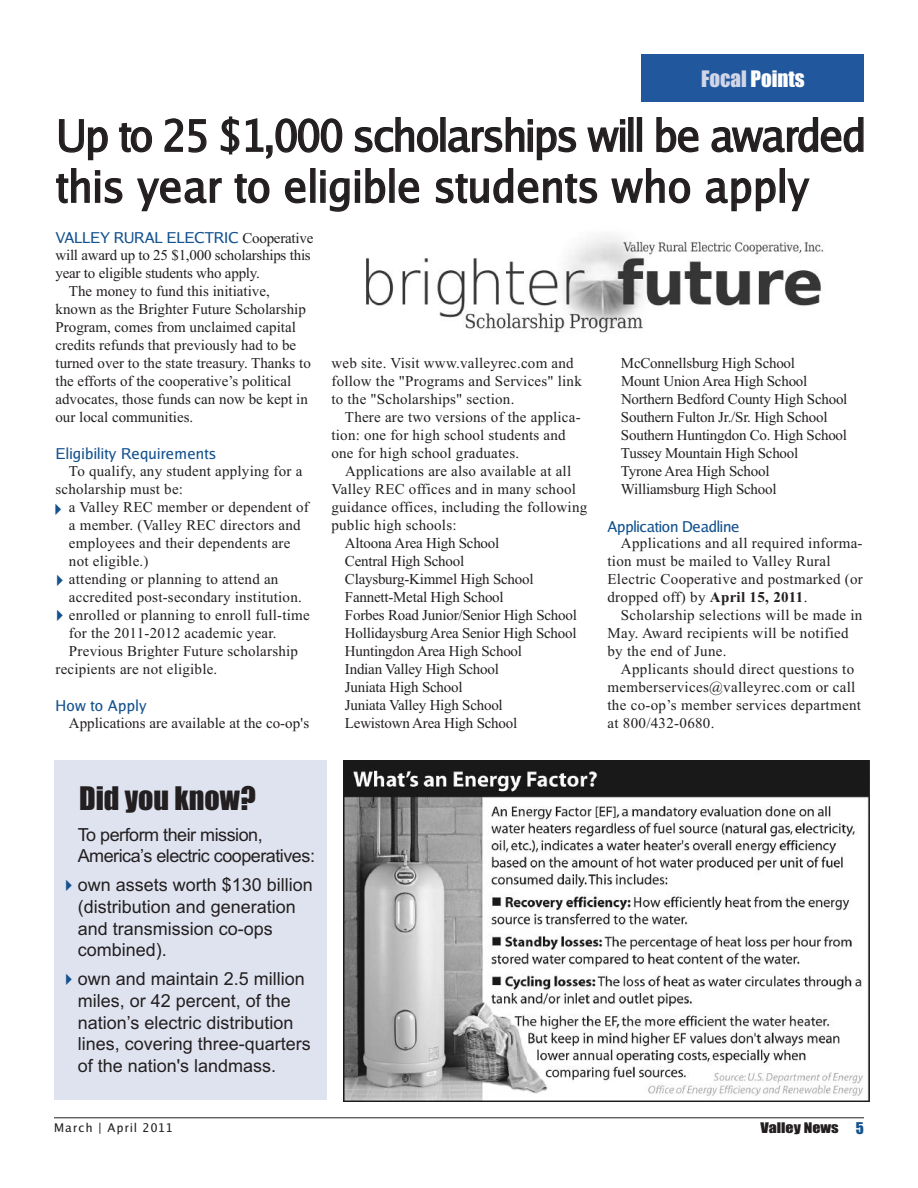
<style>
.page{position:relative;width:918px;height:1188px;background:#fff}
.page>*{position:absolute;margin:0;border:0;box-sizing:border-box;transform-origin:0 0}
.t1{font:43.5px/51px "Luxi Sans";letter-spacing:.005em;color:#231f20}
.t2{font:30px "Impact";color:#231f20}
.t3{font:21px "Impact";color:#fff}
.t4{font:18px/21.6px "Arial";color:#231f20}
.t5{font:18px/21.6px "Arial";letter-spacing:-.03em;color:#231f20}
.t6{font:15px/18px "Times New Roman";letter-spacing:.015em;color:#231f20}
.t7{font:15px/18px "Times New Roman";letter-spacing:-.015em;color:#231f20}
.t8{font:15px "Luxi Sans";letter-spacing:-.015em;color:#14528f}
.t9{font:15px "Luxi Sans";letter-spacing:.015em;color:#14528f}
.t10{font:13.5px "Impact";color:#231f20;scale:1.18 1}
.t11{font:12px "Luxi Sans";letter-spacing:.11em;color:#231f20}
.s1{color:#d0d5e8}
.s2{font-family:"Times New Roman";color:#231f20}
.s3{font-weight:700}
.s4{font-size:15px;color:#14528f}
</style>
<div class="page">
<hr style="left:54px;top:1118px;width:810px;height:1px;background:#231f20">
<div style="left:641px;top:54px;width:223px;height:47px;background:#21589d"></div>
<img style="left:366px;top:235px;width:458px;height:98px">
<img style="left:343px;top:761px;width:527px;height:341px">
<div style="left:54px;top:760px;width:273px;height:339px;background:#dfe3f0"></div>
<h3 class="t3" style="left:701px;top:68px;width:105px"><span class="s1">Focal</span> Points</h3>
<h1 class="t1" style="left:56px;top:111px;width:811px">Up to 25 $1,000 scholarships will be awarded this year to eligible students who apply</h1>
<p class="t8" style="left:56px;top:229px;width:259px">VALLEY RURAL ELECTRIC <span class="s2">Cooperative</span></p>
<p class="t7" style="left:56px;top:246px;width:257px">will award up to 25 $1,000 scholarships this</p>
<p class="t7" style="left:56px;top:264px;width:206px">year to eligible students who apply.</p>
<p class="t6" style="left:69px;top:282px;width:202px">The money to fund this initiative,</p>
<p class="t6" style="left:56px;top:300px;width:252px">known as the Brighter Future Scholarship</p>
<p class="t6" style="left:56px;top:318px;width:242px">Program, comes from unclaimed capital</p>
<p class="t6" style="left:55px;top:336px;width:242px">credits refunds that previously had to be</p>
<p class="t6" style="left:55px;top:354px;width:257px">turned over to the state treasury. Thanks to</p>
<p class="t6" style="left:55px;top:372px;width:237px">the efforts of the cooperative’s political</p>
<p class="t6" style="left:55px;top:390px;width:254px">advocates, those funds can now be kept in</p>
<p class="t6" style="left:55px;top:408px;width:139px">our local communities.</p>
<p class="t9" style="left:55px;top:445px;width:162px">Eligibility Requirements</p>
<p class="t6" style="left:55px;top:462px;width:248px;text-indent:14px">To qualify, any student applying for a scholarship must be:</p>
<p class="t6" style="left:69px;top:498px;width:241px">a Valley REC member or dependent of</p>
<p class="t6" style="left:69px;top:516px;width:233px">a member. (Valley REC directors and</p>
<p class="t6" style="left:69px;top:534px;width:223px">employees and their dependents are</p>
<p class="t6" style="left:69px;top:552px;width:81px">not eligible.)</p>
<p class="t6" style="left:69px;top:570px;width:211px">attending or planning to attend an</p>
<p class="t6" style="left:69px;top:588px;width:234px">accredited post-secondary institution.</p>
<p class="t6" style="left:69px;top:606px;width:242px">enrolled or planning to enroll full-time</p>
<p class="t6" style="left:69px;top:624px;width:209px">for the 2011-2012 academic year.</p>
<p class="t6" style="left:69px;top:642px;width:231px">Previous Brighter Future scholarship</p>
<p class="t6" style="left:55px;top:660px;width:163px">recipients are not eligible.</p>
<p class="t9" style="left:55px;top:697px;width:93px">How to Apply</p>
<p class="t6" style="left:69px;top:714px;width:242px">Applications are available at the co-op's</p>
<p class="t6" style="left:331px;top:354px;width:252px">web site. Visit www.valleyrec.com and follow the "Programs and Services" link to the "Scholarships" section.</p>
<p class="t6" style="left:332px;top:408px;width:251px;text-indent:13px">There are two versions of the applica&shy;tion: one for high school students and one for high school graduates.</p>
<p class="t6" style="left:345px;top:462px;width:228px">Applications are also available at all</p>
<p class="t6" style="left:332px;top:480px;width:246px">Valley REC offices and in many school</p>
<p class="t6" style="left:331px;top:498px;width:257px">guidance offices, including the following</p>
<p class="t6" style="left:331px;top:516px;width:127px">public high schools:</p>
<p class="t7" style="left:345px;top:534px;width:156px">Altoona Area High School</p>
<p class="t7" style="left:345px;top:552px;width:121px">Central High School</p>
<p class="t7" style="left:345px;top:570px;width:190px">Claysburg-Kimmel High School</p>
<p class="t7" style="left:345px;top:588px;width:160px">Fannett-Metal High School</p>
<p class="t7" style="left:345px;top:606px;width:233px">Forbes Road Junior/Senior High School</p>
<p class="t7" style="left:345px;top:624px;width:233px">Hollidaysburg Area Senior High School</p>
<p class="t7" style="left:345px;top:642px;width:179px">Huntingdon Area High School</p>
<p class="t7" style="left:345px;top:660px;width:155px">Indian Valley High School</p>
<p class="t7" style="left:345px;top:678px;width:119px">Juniata High School</p>
<p class="t7" style="left:345px;top:696px;width:159px">Juniata Valley High School</p>
<p class="t7" style="left:345px;top:714px;width:174px">Lewistown Area High School</p>
<p class="t7" style="left:621px;top:354px;width:228px">McConnellsburg High School<br>Mount Union Area High School<br>Northern Bedford County High School<br>Southern Fulton Jr./Sr. High School<br>Southern Huntingdon Co. High School<br>Tussey Mountain High School<br>Tyrone Area High School<br>Williamsburg High School</p>
<p class="t8" style="left:607px;top:518px;width:133px">Application Deadline</p>
<p class="t6" style="left:607px;top:534px;width:257px;text-indent:14px">Applications and all required informa&shy;tion must be mailed to Valley Rural Electric Cooperative and postmarked (or dropped off) by <span class="s3">April 15, 2011</span>.</p>
<p class="t6" style="left:607px;top:606px;width:256px;text-indent:14px">Scholarship selections will be made in<br>May. Award recipients will be notified by the end of June.</p>
<p class="t6" style="left:608px;top:660px;width:255px;text-indent:13px">Applicants should direct questions to memberservices@valleyrec.com or call the co-op’s member services department at 800/432-0680.</p>
<h2 class="t2" style="left:79px;top:782px;width:178px">Did you know?</h2>
<p class="t5" style="left:78px;top:824px;width:239px">To perform their mission,<br>America’s electric cooperatives:</p>
<p class="t4" style="left:78px;top:874px;width:237px">own assets worth $130 billion (distribution and generation and transmission co-ops combined).</p>
<p class="t4" style="left:78px;top:968px;width:235px">own and maintain 2.5 million miles, or 42 percent, of the nation’s electric distribution lines, covering three-quarters of the nation's landmass.</p>
<p class="t11" style="left:54px;top:1121px;width:120px">March | April 2011</p>
<p class="t10" style="left:760px;top:1121px;width:89px">Valley News <span class="s4">5</span></p>
</div>
